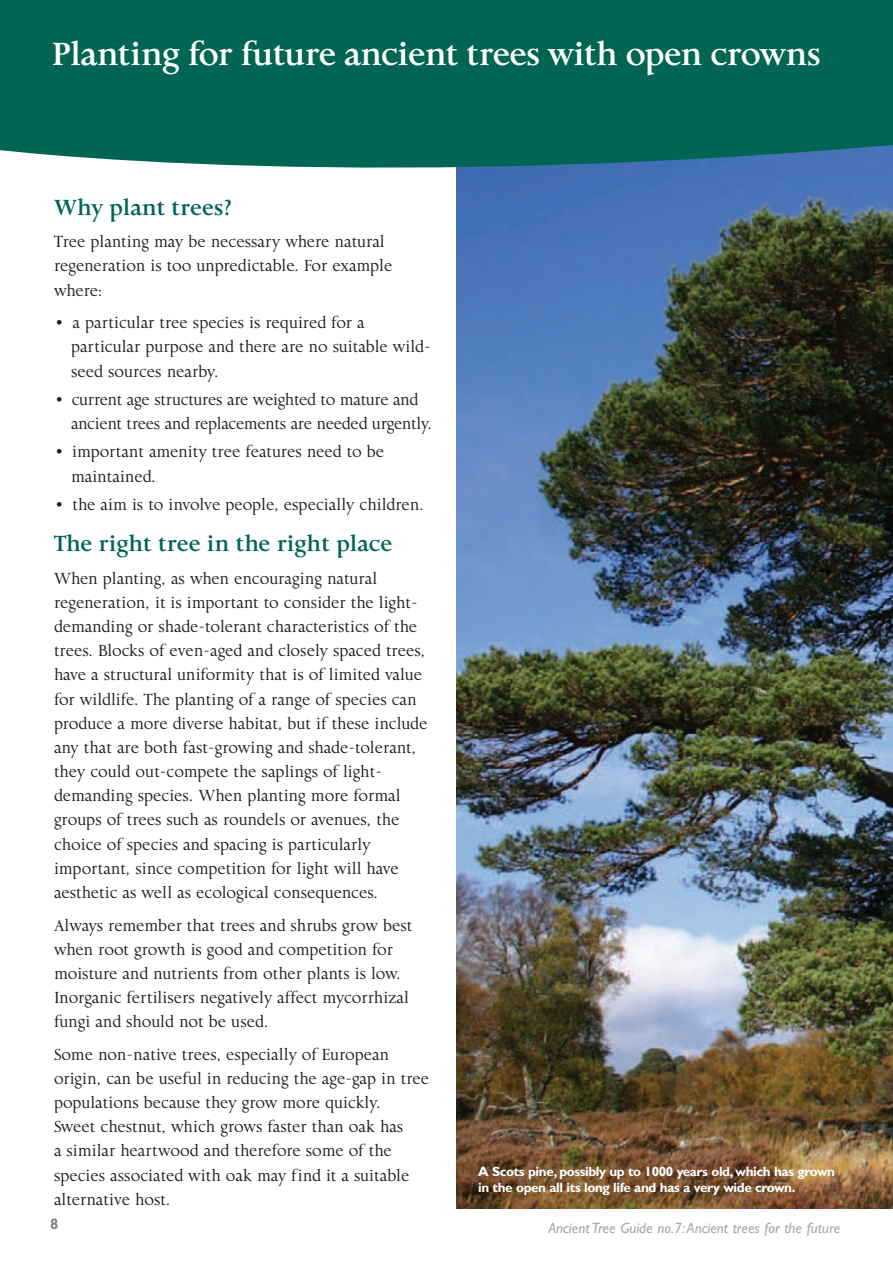
<style>
.page{position:relative;width:893px;height:1263px;background:#fff}
.page>*{position:absolute;margin:0;border:0;box-sizing:border-box;transform-origin:0 0}
.t1{font:33px "Aries Bold Ranging Figs";letter-spacing:-.02em;color:#fff}
.t2{font:22.5px "Aries Bold Ranging Figs";color:#006553}
.t3{font:16.5px/24.2px "Aries Roman Ranging Figs";color:#231f20}
.t4{font:italic 15px "Gill Sans";color:#a8a9ad}
.t5{font:700 15px "Gill Sans";color:#808285}
.t6{font:700 13.5px/16.5px "Gill Sans";letter-spacing:-.03em;color:#fff}
.s1{font-family:"Aries Bold Ranging Figs"}
</style>
<div class="page">
<img style="left:457px;top:194px;width:436px;height:1015px">
<svg style="left:0;top:0;width:893px;height:194px;background:#1b726a"></svg>
<h1 class="t1" style="left:52px;top:40px;width:770px">Planting for future ancient trees with open crowns</h1>
<h2 class="t2" style="left:54px;top:198px;width:181px">Why plant trees?</h2>
<p class="t3" style="left:54px;top:232px;width:340px">Tree planting may be necessary where natural regeneration is too unpredictable. For example where:</p>
<p class="t3" style="left:71px;top:313px;width:361px;text-indent:-15px"><span class="s1">•</span> a particular tree species is required for a particular purpose and there are no suitable wild&shy;seed sources nearby.</p>
<p class="t3" style="left:71px;top:389px;width:363px;text-indent:-15px"><span class="s1">•</span> current age structures are weighted to mature and ancient trees and replacements are needed urgently.</p>
<p class="t3" style="left:71px;top:442px;width:315px;text-indent:-15px"><span class="s1">•</span> important amenity tree features need to be maintained.</p>
<p class="t3" style="left:56px;top:494px;width:369px"><span class="s1">•</span> the aim is to involve people, especially children.</p>
<h2 class="t2" style="left:54px;top:534px;width:340px">The right tree in the right place</h2>
<p class="t3" style="left:54px;top:568px;width:375px">When planting, as when encouraging natural regeneration, it is important to consider the light&shy;demanding or shade-tolerant characteristics of the trees. Blocks of even-aged and closely spaced trees, have a structural uniformity that is of limited value for wildlife. The planting of a range of species can produce a more diverse habitat, but if these include any that are both fast-growing and shade-tolerant, they could out-compete the saplings of light&shy;demanding species. When planting more formal groups of trees such as roundels or avenues, the choice of species and spacing is particularly important, since competition for light will have aesthetic as well as ecological consequences.</p>
<p class="t3" style="left:54px;top:915px;width:360px">Always remember that trees and shrubs grow best when root growth is good and competition for moisture and nutrients from other plants is low.<br>Inorganic fertilisers negatively affect mycorrhizal fungi and should not be used.</p>
<p class="t3" style="left:54px;top:1044px;width:377px">Some non-native trees, especially of European origin, can be useful in reducing the age-gap in tree populations because they grow more quickly.<br>Sweet chestnut, which grows faster than oak has<br>a similar heartwood and therefore some of the species associated with oak may find it a suitable alternative host.</p>
<p class="t5" style="left:50px;top:1218px;width:10px">8</p>
<p class="t4" style="left:548px;top:1222px;width:293px">Ancient Tree Guide no.7:Ancient trees for the future</p>
<p class="t6" style="left:478px;top:1164px;width:358px">A Scots pine, possibly up to 1000 years old, which has grown in the open all its long life and has a very wide crown.</p>
</div>
